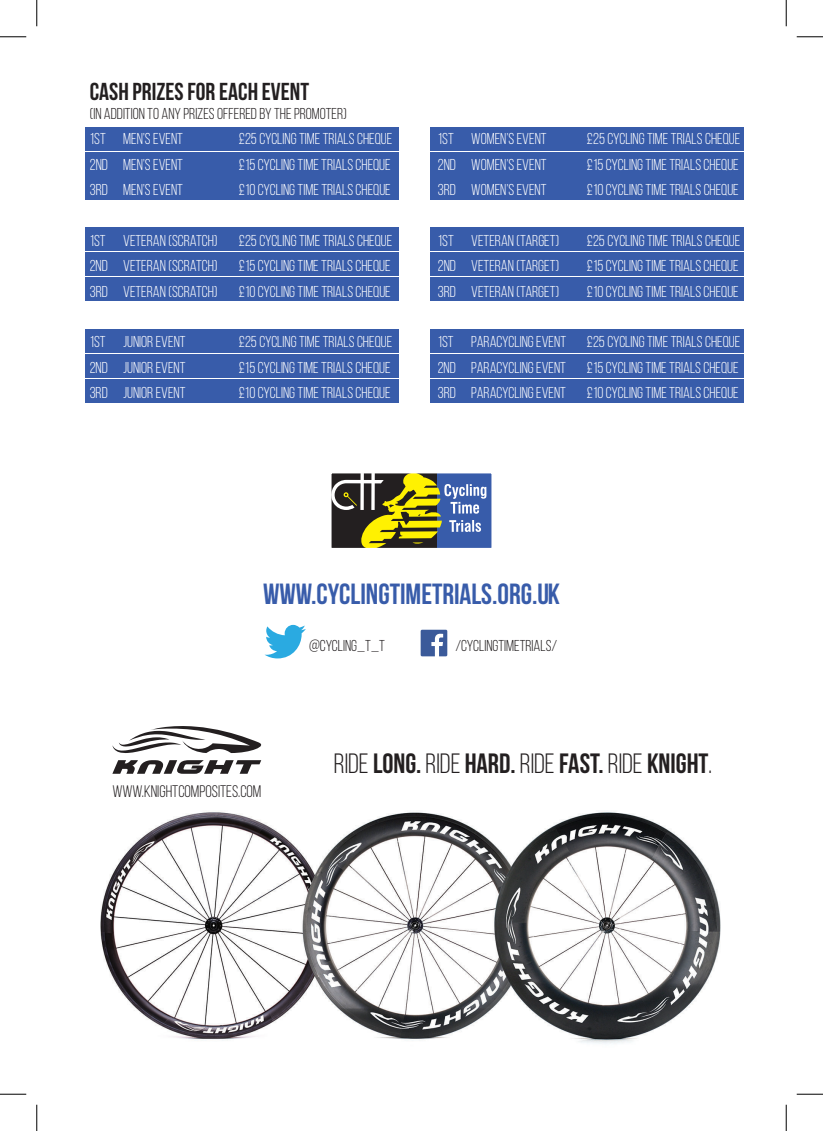
<style>
.page{position:relative;width:823px;height:1131px;background:#fff}
.page>*{position:absolute;margin:0;border:0;box-sizing:border-box;transform-origin:0 0}
.t1{font:700 29.22px "Bebas Neue";color:#385caa}
.t2{font:700 27.82px "Bebas Neue";color:#231f20}
.t3{font:700 24.5px "Bebas Neue";color:#231f20}
.t4{font:16.62px "Bebas Neue";color:#231f20}
.t5{font:15.75px "Bebas Neue";color:#fff}
.t6{font:15.75px "Bebas Neue";color:#231f20}
.s1{font-weight:400}
</style>
<div class="page">
<div style="left:85px;top:127px;width:313px;height:23px;background:#385caa"></div>
<div style="left:85px;top:152px;width:313px;height:23px;background:#385caa"></div>
<div style="left:85px;top:177px;width:313px;height:23px;background:#385caa"></div>
<div style="left:85px;top:228px;width:313px;height:23px;background:#385caa"></div>
<div style="left:85px;top:252px;width:313px;height:23px;background:#385caa"></div>
<div style="left:85px;top:277px;width:313px;height:23px;background:#385caa"></div>
<div style="left:85px;top:329px;width:313px;height:24px;background:#385caa"></div>
<div style="left:85px;top:354px;width:313px;height:23px;background:#385caa"></div>
<div style="left:85px;top:379px;width:313px;height:23px;background:#385caa"></div>
<div style="left:429px;top:127px;width:314px;height:23px;background:#385caa"></div>
<div style="left:429px;top:152px;width:314px;height:23px;background:#385caa"></div>
<div style="left:429px;top:177px;width:314px;height:23px;background:#385caa"></div>
<div style="left:429px;top:228px;width:314px;height:23px;background:#385caa"></div>
<div style="left:429px;top:252px;width:314px;height:23px;background:#385caa"></div>
<div style="left:429px;top:277px;width:314px;height:23px;background:#385caa"></div>
<div style="left:429px;top:329px;width:314px;height:24px;background:#385caa"></div>
<div style="left:429px;top:354px;width:314px;height:23px;background:#385caa"></div>
<div style="left:429px;top:379px;width:314px;height:23px;background:#385caa"></div>
<div style="left:437px;top:472px;width:55px;height:76px;background:#385caa"></div>
<div style="left:330px;top:471px;width:163px;height:78px;border:2px solid #fff"></div>
<svg style="left:330px;top:472px;width:156px;height:77px"></svg>
<svg style="left:264px;top:624px;width:42px;height:34px"></svg>
<svg style="left:420px;top:629px;width:27px;height:27px"></svg>
<svg style="left:112px;top:726px;width:150px;height:27px"></svg>
<svg style="left:112px;top:760px;width:149px;height:13px"></svg>
<img style="left:100px;top:811px;width:621px;height:233px">
<svg style="left:0;top:36px;width:26px;height:1px"></svg>
<svg style="left:796px;top:36px;width:27px;height:1px"></svg>
<svg style="left:0;top:1093px;width:26px;height:1px"></svg>
<svg style="left:796px;top:1093px;width:27px;height:1px"></svg>
<svg style="left:36px;top:0;width:1px;height:26px"></svg>
<svg style="left:36px;top:1104px;width:1px;height:26px"></svg>
<svg style="left:786px;top:0;width:1px;height:26px"></svg>
<svg style="left:786px;top:1104px;width:1px;height:26px"></svg>
<h3 class="t3" style="left:90px;top:78px;width:221px">CASH PRIZES FOR EACH EVENT</h3>
<p class="t6" style="left:90px;top:105px;width:258px">(IN ADDITION TO ANY PRIZES OFFERED BY THE PROMOTER)</p>
<p class="t5" style="left:90px;top:130px;width:95px">1ST MEN’S EVENT</p>
<p class="t5" style="left:239px;top:130px;width:155px">£25 CYCLING TIME TRIALS CHEQUE</p>
<p class="t5" style="left:90px;top:156px;width:95px">2ND MEN’S EVENT</p>
<p class="t5" style="left:239px;top:156px;width:153px">£15 CYCLING TIME TRIALS CHEQUE</p>
<p class="t5" style="left:90px;top:181px;width:95px">3RD MEN’S EVENT</p>
<p class="t5" style="left:239px;top:181px;width:153px">£10 CYCLING TIME TRIALS CHEQUE</p>
<p class="t5" style="left:90px;top:232px;width:129px">1ST VETERAN (SCRATCH)</p>
<p class="t5" style="left:239px;top:232px;width:155px">£25 CYCLING TIME TRIALS CHEQUE</p>
<p class="t5" style="left:90px;top:257px;width:129px">2ND VETERAN (SCRATCH)</p>
<p class="t5" style="left:239px;top:257px;width:153px">£15 CYCLING TIME TRIALS CHEQUE</p>
<p class="t5" style="left:90px;top:282px;width:129px">3RD VETERAN (SCRATCH)</p>
<p class="t5" style="left:239px;top:282px;width:153px">£10 CYCLING TIME TRIALS CHEQUE</p>
<p class="t5" style="left:90px;top:333px;width:97px">1ST JUNIOR EVENT</p>
<p class="t5" style="left:239px;top:333px;width:155px">£25 CYCLING TIME TRIALS CHEQUE</p>
<p class="t5" style="left:90px;top:359px;width:97px">2ND JUNIOR EVENT</p>
<p class="t5" style="left:239px;top:359px;width:153px">£15 CYCLING TIME TRIALS CHEQUE</p>
<p class="t5" style="left:90px;top:384px;width:97px">3RD JUNIOR EVENT</p>
<p class="t5" style="left:239px;top:384px;width:153px">£10 CYCLING TIME TRIALS CHEQUE</p>
<p class="t5" style="left:438px;top:130px;width:110px">1ST WOMEN’S EVENT</p>
<p class="t5" style="left:587px;top:130px;width:155px">£25 CYCLING TIME TRIALS CHEQUE</p>
<p class="t5" style="left:438px;top:156px;width:110px">2ND WOMEN’S EVENT</p>
<p class="t5" style="left:587px;top:156px;width:153px">£15 CYCLING TIME TRIALS CHEQUE</p>
<p class="t5" style="left:438px;top:181px;width:110px">3RD WOMEN’S EVENT</p>
<p class="t5" style="left:587px;top:181px;width:153px">£10 CYCLING TIME TRIALS CHEQUE</p>
<p class="t5" style="left:438px;top:232px;width:123px">1ST VETERAN (TARGET)</p>
<p class="t5" style="left:587px;top:232px;width:155px">£25 CYCLING TIME TRIALS CHEQUE</p>
<p class="t5" style="left:437px;top:257px;width:123px">2ND VETERAN (TARGET)</p>
<p class="t5" style="left:587px;top:257px;width:153px">£15 CYCLING TIME TRIALS CHEQUE</p>
<p class="t5" style="left:437px;top:283px;width:123px">3RD VETERAN (TARGET)</p>
<p class="t5" style="left:587px;top:283px;width:153px">£10 CYCLING TIME TRIALS CHEQUE</p>
<p class="t5" style="left:437px;top:333px;width:130px">1ST PARACYCLING EVENT</p>
<p class="t5" style="left:587px;top:333px;width:155px">£25 CYCLING TIME TRIALS CHEQUE</p>
<p class="t5" style="left:437px;top:359px;width:130px">2ND PARACYCLING EVENT</p>
<p class="t5" style="left:587px;top:359px;width:153px">£15 CYCLING TIME TRIALS CHEQUE</p>
<p class="t5" style="left:437px;top:384px;width:130px">3RD PARACYCLING EVENT</p>
<p class="t5" style="left:587px;top:384px;width:153px">£10 CYCLING TIME TRIALS CHEQUE</p>
<h1 class="t1" style="left:263px;top:577px;width:298px">WWW.CYCLINGTIMETRIALS.ORG.UK</h1>
<p class="t6" style="left:455px;top:637px;width:103px">/CYCLINGTIMETRIALS/</p>
<p class="t6" style="left:309px;top:637px;width:77px">@CYCLING_T_T</p>
<p class="t4" style="left:112px;top:782px;width:150px">WWW.KNIGHTCOMPOSITES.COM</p>
<h2 class="t2" style="left:334px;top:748px;width:379px"><span class="s1">RIDE</span> LONG. <span class="s1">RIDE</span> HARD. <span class="s1">RIDE</span> FAST. <span class="s1">RIDE</span> KNIGHT<span class="s1">.</span></h2>
</div>
